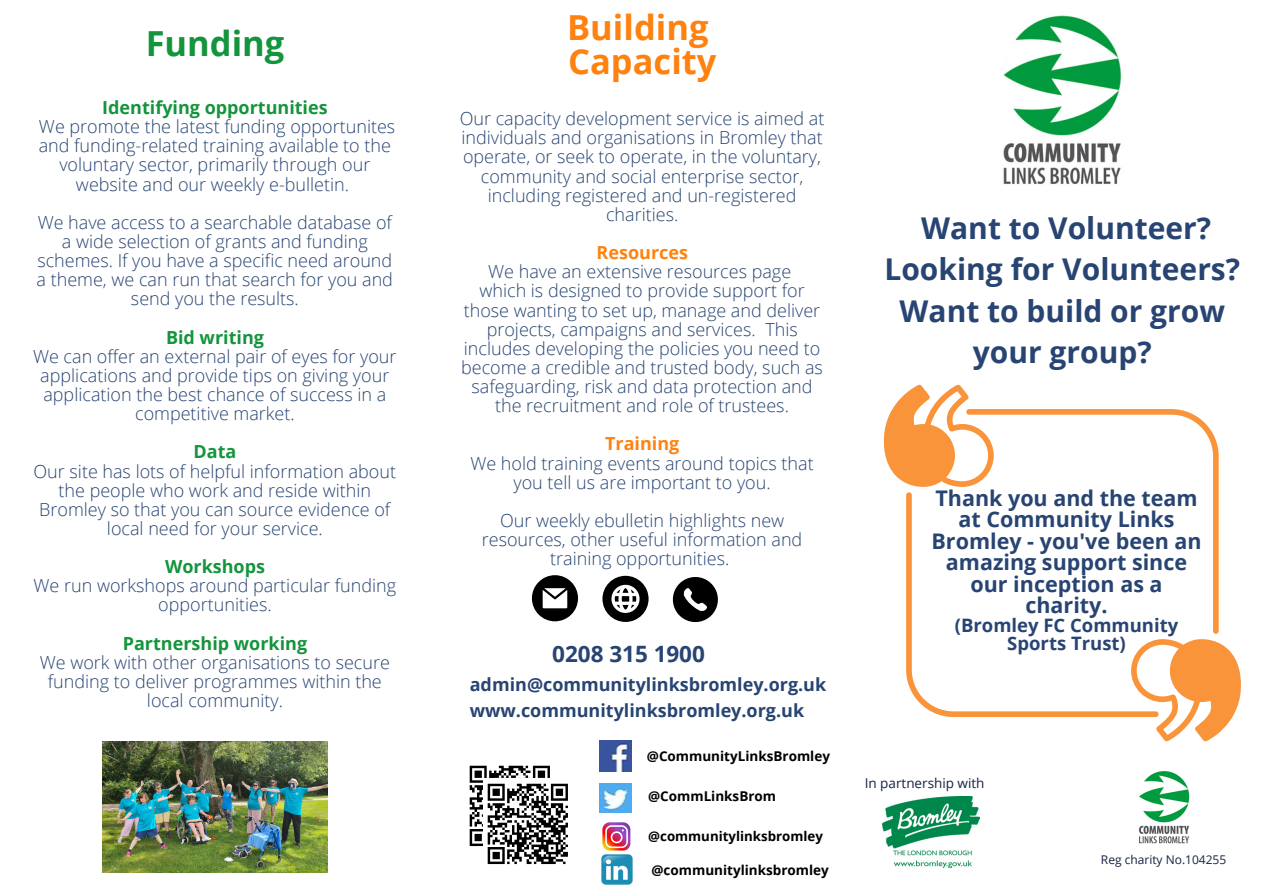
<style>
.page{position:relative;width:1263px;height:894px;background:#fff}
.page>*{position:absolute;margin:0;border:0;box-sizing:border-box;transform-origin:0 0}
.t1{font:700 34.5px/33.8px "Open Sans";color:#ff8210}
.t2{font:700 34.5px "Open Sans";color:#14943c}
.t3{font:700 30px/41.5px "Open Sans";color:#274472;text-align:center}
.t4{font:700 22.5px "Open Sans";color:#274472}
.t5{font:700 21.45px/21.3px "Open Sans";color:#274472;text-align:center}
.t6{font:700 18.45px/18px "Open Sans";color:#274472;text-align:center}
.t7{font:300 18px/19px "Open Sans";color:#274472;text-align:center}
.t8{font:700 18px "Open Sans";color:#274472}
.t9{font:700 18px "Open Sans";color:#14943c}
.t10{font:700 18px "Open Sans";color:#ff8210}
.t11{font:700 13.5px "Open Sans";color:#000}
.t12{font:13.5px "Open Sans";color:#172243}
.t13{font:700 13.35px "Open Sans";color:#000}
.t14{font:12px "Open Sans";color:#172243}
</style>
<div class="page">
<svg style="left:883px;top:384px;width:86px;height:103px"></svg>
<svg style="left:1131px;top:639px;width:110px;height:102px"></svg>
<svg style="left:906px;top:492px;width:252px;height:224px"></svg>
<svg style="left:966px;top:409px;width:253px;height:224px"></svg>
<svg style="left:532px;top:575px;width:46px;height:46px"></svg>
<svg style="left:602px;top:575px;width:47px;height:46px"></svg>
<svg style="left:673px;top:577px;width:45px;height:45px"></svg>
<img style="left:599px;top:740px;width:32px;height:31px">
<img style="left:599px;top:783px;width:32px;height:29px">
<img style="left:602px;top:822px;width:29px;height:29px">
<img style="left:601px;top:854px;width:32px;height:31px">
<img style="left:103px;top:741px;width:225px;height:131px">
<img style="left:1003px;top:15px;width:118px;height:169px">
<img style="left:882px;top:796px;width:97px;height:71px">
<img style="left:1139px;top:771px;width:51px;height:72px">
<svg style="left:469px;top:765px;width:99px;height:100px"></svg>
<h1 class="t2" style="left:146px;top:19px;width:140px">Funding</h1>
<p class="t9" style="left:102px;top:95px;width:227px">Identifying opportunities</p>
<p class="t7" style="left:39px;top:116px;width:358px">We promote the latest funding opportunites and funding-related training available to the voluntary sector, primarily through our website and our weekly e-bulletin.</p>
<p class="t7" style="left:37px;top:212px;width:358px">We have access to a searchable database of a wide selection of grants and funding schemes. If you have a specific need around a theme, we can run that search for you and send you the results.</p>
<p class="t9" style="left:166px;top:324px;width:99px">Bid writing</p>
<p class="t7" style="left:33px;top:346px;width:365px">We can offer an external pair of eyes for your applications and provide tips on giving your application the best chance of success in a competitive market.</p>
<p class="t9" style="left:194px;top:439px;width:44px">Data</p>
<p class="t7" style="left:34px;top:461px;width:364px">Our site has lots of helpful information about the people who work and reside within Bromley so that you can source evidence of local need for your service.</p>
<p class="t9" style="left:165px;top:554px;width:102px">Workshops</p>
<p class="t7" style="left:34px;top:575px;width:364px">We run workshops around particular funding opportunities.</p>
<p class="t9" style="left:123px;top:630px;width:186px">Partnership working</p>
<p class="t7" style="left:40px;top:652px;width:352px">We work with other organisations to secure funding to deliver programmes within the local community.</p>
<h1 class="t1" style="left:567px;top:10px;width:151px">Building<br>Capacity</h1>
<p class="t7" style="left:460px;top:109px;width:366px">Our capacity development service is aimed at individuals and organisations in Bromley that operate, or seek to operate, in the voluntary, community and social enterprise sector, including registered and un-registered charities.</p>
<p class="t10" style="left:597px;top:240px;width:93px">Resources</p>
<p class="t7" style="left:461px;top:262px;width:363px">We have an extensive resources page<br>which is designed to provide support for those wanting to set up, manage and deliver projects, campaigns and services. This includes developing the policies you need to become a credible and trusted body, such as safeguarding, risk and data protection and the recruitment and role of trustees.</p>
<p class="t10" style="left:605px;top:431px;width:76px">Training</p>
<p class="t7" style="left:470px;top:453px;width:345px">We hold training events around topics that you tell us are important to you.</p>
<p class="t7" style="left:482px;top:510px;width:322px">Our weekly ebulletin highlights new resources, other useful information and training opportunities.</p>
<p class="t4" style="left:552px;top:637px;width:154px">0208 315 1900</p>
<p class="t8" style="left:470px;top:671px;width:358px">admin@communitylinksbromley.org.uk</p>
<p class="t8" style="left:470px;top:698px;width:336px">www.communitylinksbromley.org.uk</p>
<p class="t11" style="left:647px;top:746px;width:185px">@CommunityLinksBromley</p>
<p class="t11" style="left:648px;top:786px;width:129px">@CommLinksBrom</p>
<p class="t13" style="left:648px;top:826px;width:176px">@communitylinksbromley</p>
<p class="t11" style="left:651px;top:860px;width:179px">@communitylinksbromley</p>
<h2 class="t3" style="left:884px;top:206px;width:357px">Want to Volunteer?<br>Looking for Volunteers?<br>Want to build or grow your group?</h2>
<p class="t5" style="left:931px;top:487px;width:272px">Thank you and the team at Community Links<br>Bromley - you've been an amazing support since our inception as a charity.</p>
<p class="t6" style="left:955px;top:615px;width:225px">(Bromley FC Community<br>Sports Trust)</p>
<p class="t12" style="left:865px;top:773px;width:121px">In partnership with</p>
<p class="t14" style="left:1101px;top:851px;width:127px">Reg charity No.104255</p>
</div>
